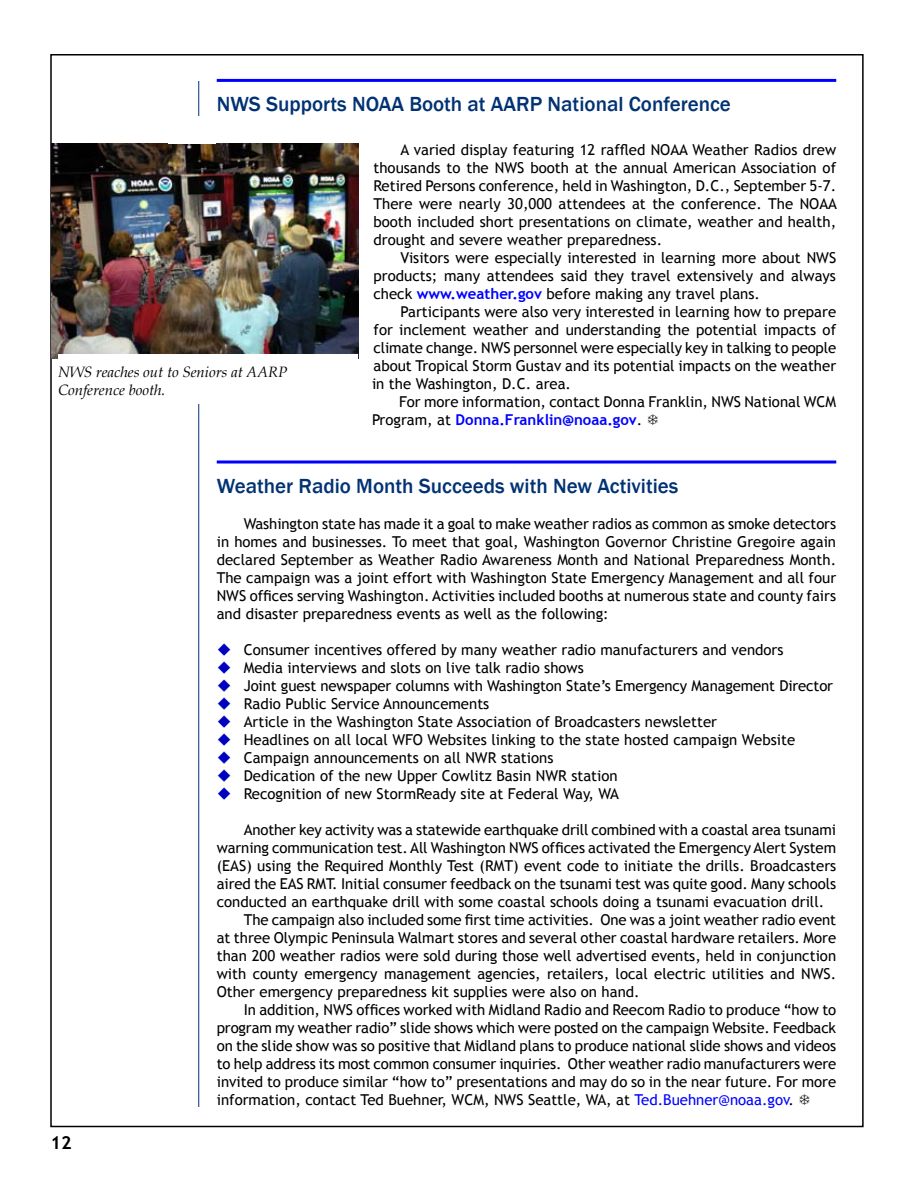
<style>
.page{position:relative;width:918px;height:1188px;background:#fff}
.page>*{position:absolute;margin:0;border:0;box-sizing:border-box;transform-origin:0 0}
.t1{font:500 21px "Franklin Gothic";color:#003273}
.t2{font:700 18px "Trebuchet MS";color:#000}
.t3{font:15px/18px "Trebuchet MS";color:#000;text-align:justify}
.t4{font:italic 15px/18px "Book Antiqua";color:#000}
.s1{font-weight:700;color:#00f}
.s2{color:#00f}
</style>
<div class="page">
<hr style="left:198px;top:81px;width:1px;height:1026px;background:#003273">
<hr style="left:217px;top:79px;width:619px;height:3px;background:#00f">
<hr style="left:217px;top:461px;width:619px;height:3px;background:#00f">
<img style="left:52px;top:143px;width:307px;height:215px">
<div style="left:58px;top:354px;width:299px;height:49px;background:#fff"></div>
<div style="left:169px;top:116px;width:47px;height:27px;background:#fff"></div>
<h1 class="t1" style="left:217px;top:91px;width:516px">NWS Supports NOAA Booth at AARP National Conference</h1>
<p class="t3" style="left:373px;top:140px;width:465px;text-indent:27px">A varied display featuring 12 raffled NOAA Weather Radios drew thousands to the NWS booth at the annual American Association of Retired Persons conference, held in Washington, D.C., September 5-7.<br>There were nearly 30,000 attendees at the conference. The NOAA booth included short presentations on climate, weather and health, drought and severe weather preparedness.</p>
<p class="t3" style="left:373px;top:248px;width:464px;text-indent:27px">Visitors were especially interested in learning more about NWS products; many attendees said they travel extensively and always check <span class="s1">www.weather.gov</span> before making any travel plans.</p>
<p class="t3" style="left:372px;top:302px;width:466px;text-indent:28px">Participants were also very interested in learning how to prepare for inclement weather and understanding the potential impacts of climate change. NWS personnel were especially key in talking to people about Tropical Storm Gustav and its potential impacts on the weather in the Washington, D.C. area.</p>
<p class="t3" style="left:372px;top:392px;width:466px;text-indent:27px">For more information, contact Donna Franklin, NWS National WCM<br>Program, at <span class="s1">Donna.Franklin@noaa.gov</span>.</p>
<p class="t4" style="left:58px;top:363px;width:231px">NWS reaches out to Seniors at AARP<br>Conference booth.</p>
<p class="t2" style="left:50px;top:1131px;width:23px">12</p>
<h1 class="t1" style="left:217px;top:473px;width:463px">Weather Radio Month Succeeds with New Activities</h1>
<p class="t3" style="left:217px;top:515px;width:621px;text-indent:27px">Washington state has made it a goal to make weather radios as common as smoke detectors in homes and businesses. To meet that goal, Washington Governor Christine Gregoire again declared September as Weather Radio Awareness Month and National Preparedness Month.<br>The campaign was a joint effort with Washington State Emergency Management and all four NWS offices serving Washington. Activities included booths at numerous state and county fairs and disaster preparedness events as well as the following:</p>
<p class="t3" style="left:244px;top:641px;width:591px;text-align:left">Consumer incentives offered by many weather radio manufacturers and vendors<br>Media interviews and slots on live talk radio shows<br>Joint guest newspaper columns with Washington State’s Emergency Management Director Radio Public Service Announcements<br>Article in the Washington State Association of Broadcasters newsletter<br>Headlines on all local WFO Websites linking to the state hosted campaign Website Campaign announcements on all NWR stations<br>Dedication of the new Upper Cowlitz Basin NWR station<br>Recognition of new StormReady site at Federal Way, WA</p>
<p class="t3" style="left:244px;top:821px;width:594px">Another key activity was a statewide earthquake drill combined with a coastal area tsunami</p>
<p class="t3" style="left:217px;top:839px;width:621px">warning communication test. All Washington NWS offices activated the Emergency Alert System</p>
<p class="t3" style="left:217px;top:857px;width:621px">(EAS) using the Required Monthly Test (RMT) event code to initiate the drills. Broadcasters</p>
<p class="t3" style="left:217px;top:875px;width:621px">aired the EAS RMT. Initial consumer feedback on the tsunami test was quite good. Many schools</p>
<p class="t3" style="left:217px;top:893px;width:609px">conducted an earthquake drill with some coastal schools doing a tsunami evacuation drill.</p>
<p class="t3" style="left:244px;top:911px;width:594px">The campaign also included some first time activities. One was a joint weather radio event</p>
<p class="t3" style="left:217px;top:929px;width:621px">at three Olympic Peninsula Walmart stores and several other coastal hardware retailers. More</p>
<p class="t3" style="left:217px;top:947px;width:621px">than 200 weather radios were sold during those well advertised events, held in conjunction</p>
<p class="t3" style="left:217px;top:965px;width:621px">with county emergency management agencies, retailers, local electric utilities and NWS.</p>
<p class="t3" style="left:217px;top:983px;width:425px">Other emergency preparedness kit supplies were also on hand.</p>
<p class="t3" style="left:244px;top:1001px;width:594px">In addition, NWS offices worked with Midland Radio and Reecom Radio to produce “how to</p>
<p class="t3" style="left:217px;top:1019px;width:621px">program my weather radio” slide shows which were posted on the campaign Website. Feedback</p>
<p class="t3" style="left:217px;top:1037px;width:621px">on the slide show was so positive that Midland plans to produce national slide shows and videos</p>
<p class="t3" style="left:217px;top:1055px;width:621px">to help address its most common consumer inquiries. Other weather radio manufacturers were</p>
<p class="t3" style="left:217px;top:1073px;width:621px">invited to produce similar “how to” presentations and may do so in the near future. For more</p>
<p class="t3" style="left:217px;top:1091px;width:579px">information, contact Ted Buehner, WCM, NWS Seattle, WA, at <span class="s2">Ted.Buehner@noaa.gov</span>.</p>
</div>
